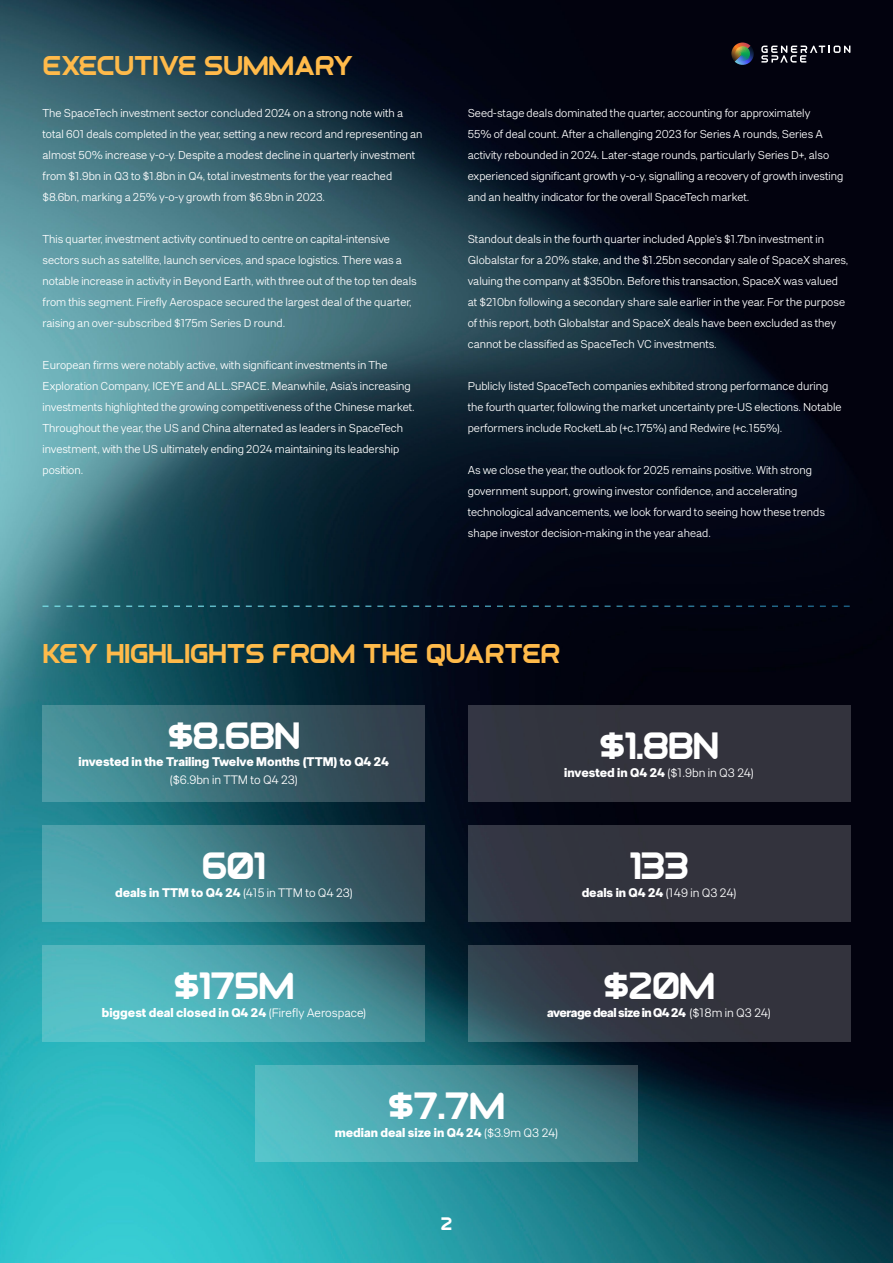
<style>
.page{position:relative;width:893px;height:1263px;background:#fff}
.page>*{position:absolute;margin:0;border:0;box-sizing:border-box;transform-origin:0 0}
.t1{font:37.8px "Osiris";letter-spacing:-.05em;color:#fff}
.t2{font:27px "Osiris";letter-spacing:-.025em;color:#ffba4a}
.t3{font:18px "Osiris";color:#fff}
.t4{font:700 12px "F37 Neuro";color:#fff}
.t5{font:700 12px "F37 Neuro";letter-spacing:-.04em;color:#fff}
.t6{font:12px "F37 Neuro";letter-spacing:-.01em;color:#fff}
.t7{font:11.25px/21px "F37 Neuro";color:#fff}
.s1{font-weight:400}
</style>
<div class="page">
<img style="left:0;top:0;width:893px;height:1263px">
<svg style="left:43px;top:605px;width:807px;height:2px;background:#1e4a5a"></svg>
<div style="left:43px;top:705px;width:382px;height:97px;background:linear-gradient(to right,#4a9ca4,#2d3643)"></div>
<div style="left:468px;top:705px;width:382px;height:97px;background:#33333d"></div>
<svg style="left:43px;top:825px;width:382px;height:97px;background:#417e88"></svg>
<div style="left:468px;top:825px;width:382px;height:97px;background:#33333d"></div>
<svg style="left:255px;top:1065px;width:383px;height:96px;background:#4999a2"></svg>
<svg style="left:43px;top:945px;width:382px;height:97px;background:#4da5ad"></svg>
<svg style="left:468px;top:945px;width:382px;height:97px;background:#323944"></svg>
<svg style="left:731px;top:43px;width:24px;height:23px"></svg>
<svg style="left:735px;top:46px;width:16px;height:16px"></svg>
<svg style="left:761px;top:46px;width:89px;height:17px;background:#3f3f48"></svg>
<h2 class="t2" style="left:43px;top:50px;width:313px">EXECUTIVE SUMMARY</h2>
<p class="t7" style="left:43px;top:102px;width:382px">The SpaceTech investment sector concluded 2024 on a strong note with a total 601 deals completed in the year, setting a new record and representing an almost 50% increase y-o-y. Despite a modest decline in quarterly investment from $1.9bn in Q3 to $1.8bn in Q4, total investments for the year reached $8.6bn, marking a 25% y-o-y growth from $6.9bn in 2023.</p>
<p class="t7" style="left:43px;top:228px;width:376px">This quarter, investment activity continued to centre on capital-intensive sectors such as satellite, launch services, and space logistics. There was a notable increase in activity in Beyond Earth, with three out of the top ten deals from this segment. Firefly Aerospace secured the largest deal of the quarter, raising an over-subscribed $175m Series D round.</p>
<p class="t7" style="left:43px;top:354px;width:347px">European firms were notably active, with significant investments in The<br>Exploration Company, I CEYE</p>
<p class="t7" style="left:43px;top:375px;width:374px;text-indent:186px">.SPACE. Meanwhile, Asia’s increasing investments highlighted the growing competitiveness of the Chinese market.<br>Throughout the year, the US and China alternated as leaders in SpaceTech investment, with the US ultimately ending 2024 maintaining its leadership position.</p>
<p class="t7" style="left:186px;top:375px;width:29px">and ALL</p>
<p class="t7" style="left:468px;top:102px;width:377px">Seed-stage deals dominated the quarter, accounting for approximately<br>55% of deal count. After a challenging 2023 for Series A rounds, Series A activity rebounded in 2024. Later-stage rounds, particularly Series D+, also experienced significant growth y-o-y, signalling a recovery of growth investing and an healthy indicator for the overall SpaceTech market.</p>
<p class="t7" style="left:468px;top:228px;width:382px">Standout deals in the fourth quarter included Apple’s $1.7bn investment in Globalstar for a 20% stake, and the $1.25bn secondary sale of SpaceX shares, valuing the company at $350bn. Before this transaction, SpaceX was valued at $210bn following a secondary share sale earlier in the year. For the purpose of this report, both Globalstar and SpaceX deals have been excluded as they cannot be classified as SpaceTech VC investments.</p>
<p class="t7" style="left:468px;top:375px;width:375px">Publicly listed SpaceTech companies exhibited strong performance during the fourth quarter, following the market uncertainty pre-US elections. N otable performers include RocketLab (+c.175%) and Redwire (+c.155%).</p>
<p class="t7" style="left:468px;top:459px;width:359px">As we close the year, the outlook for 2025 remains positive. With strong government support, growing investor confidence, and accelerating technological advancements, we look forward to seeing how these trends shape investor decision-making in the year ahead.</p>
<h2 class="t2" style="left:43px;top:638px;width:520px">KEY HIGHLIGHTS FROM THE QUARTER</h2>
<h1 class="t1" style="left:167px;top:713px;width:135px">$8.6BN</h1>
<p class="t4" style="left:79px;top:754px;width:312px">invested in the Trailing Twelve Months (TTM) to Q4 24</p>
<p class="t6" style="left:170px;top:770px;width:63px">($6.9bn in TTM</p>
<p class="t6" style="left:251px;top:770px;width:49px">to Q4 23)</p>
<h1 class="t1" style="left:201px;top:843px;width:66px">601</h1>
<p class="t4" style="left:115px;top:884px;width:173px">deals in TTM to Q4 24 <span class="s1">(415 in TTM</span></p>
<p class="t6" style="left:305px;top:883px;width:49px">to Q4 23)</p>
<h1 class="t1" style="left:599px;top:724px;width:122px">$1.8BN</h1>
<p class="t4" style="left:564px;top:764px;width:191px">invested in Q4 24 <span class="s1">($1.9bn in Q3 24)</span></p>
<h1 class="t1" style="left:629px;top:843px;width:62px">133</h1>
<p class="t4" style="left:582px;top:884px;width:156px">deals in Q4 24 <span class="s1">(149 in Q3 24)</span></p>
<h1 class="t1" style="left:173px;top:963px;width:123px">$175M</h1>
<p class="t4" style="left:102px;top:1004px;width:266px">biggest deal closed in Q4 24 <span class="s1">(Firefly Aerospace)</span></p>
<p class="t5" style="left:547px;top:1004px;width:225px">average deal size in Q4 24 <span class="s1">($18m in Q3 24)</span></p>
<h1 class="t1" style="left:603px;top:963px;width:114px">$20M</h1>
<h1 class="t1" style="left:388px;top:1083px;width:119px">$7.7M</h1>
<p class="t4" style="left:335px;top:1124px;width:225px">median deal size in Q4 24 <span class="s1">($3.9m Q3 24)</span></p>
<h3 class="t3" style="left:440px;top:1213px;width:14px">2</h3>
</div>
